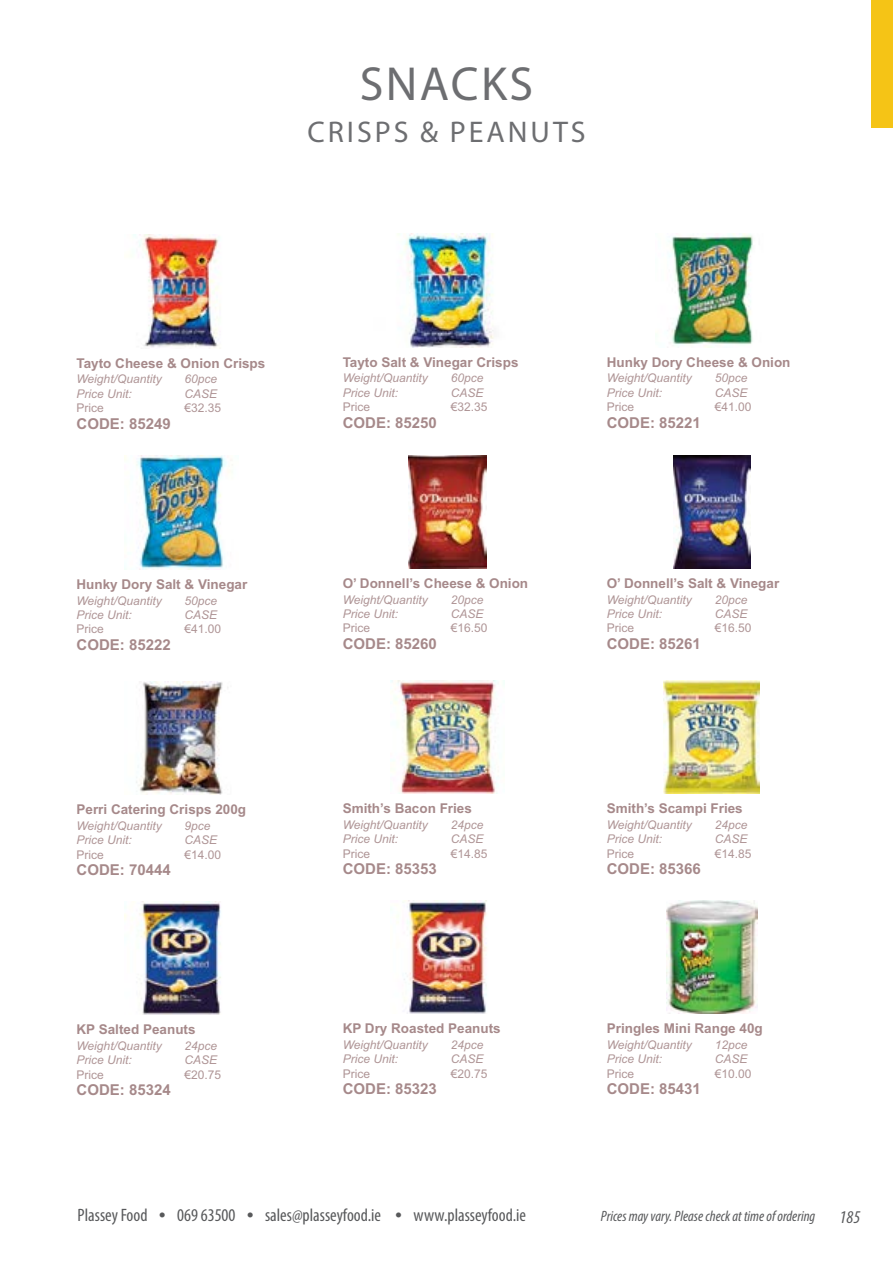
<style>
.page{position:relative;width:893px;height:1263px;background:#fff}
.page>*{position:absolute;margin:0;border:0;box-sizing:border-box;transform-origin:0 0}
.t1{font:48px "Myriad Pro";letter-spacing:.05em;color:#6d6e71}
.t2{font:30px "Myriad Pro";letter-spacing:.1em;color:#6d6e71}
.t3{font:condensed 18px "Myriad Pro";color:#58595b}
.t4{font:italic condensed 18px "Myriad Pro";color:#58595b}
.t5{font:700 15px "Arial";color:#a6898a}
.t6{font:italic condensed 15px "Myriad Pro";color:#58595b}
.t7{font:700 13.5px "Arial";color:#a6898a}
.t8{font:italic 12px "Arial";color:#af9596}
.t9{font:12px "Arial";color:#af9596}
.s1{font-family:"Adobe Garamond Pro";font-stretch:normal}
</style>
<div class="page">
<img style="left:133px;top:235px;width:86px;height:113px">
<img style="left:398px;top:234px;width:96px;height:113px">
<img style="left:669px;top:234px;width:84px;height:113px">
<img style="left:125px;top:456px;width:108px;height:113px">
<img style="left:409px;top:455px;width:78px;height:113px">
<img style="left:673px;top:455px;width:77px;height:113px">
<img style="left:136px;top:681px;width:87px;height:113px">
<img style="left:391px;top:680px;width:106px;height:114px">
<img style="left:664px;top:680px;width:96px;height:114px">
<img style="left:125px;top:901px;width:96px;height:114px">
<img style="left:397px;top:900px;width:90px;height:114px">
<img style="left:666px;top:900px;width:91px;height:114px">
<div style="left:872px;top:0;width:21px;height:128px;background:#f5c416"></div>
<h1 class="t1" style="left:360px;top:54px;width:175px">SNACKS</h1>
<h2 class="t2" style="left:307px;top:114px;width:280px">CRISPS &amp; PEANUTS</h2>
<p class="t7" style="left:77px;top:354px;width:190px">Tayto Cheese &amp; Onion Crisps</p>
<p class="t8" style="left:77px;top:371px;width:87px">Weight/Quantity</p>
<p class="t8" style="left:185px;top:371px;width:34px">60pce</p>
<p class="t8" style="left:77px;top:386px;width:57px">Price Unit:</p>
<p class="t8" style="left:185px;top:386px;width:34px">CASE</p>
<p class="t9" style="left:77px;top:400px;width:29px">Price</p>
<p class="t9" style="left:185px;top:400px;width:38px">€32.35</p>
<p class="t5" style="left:77px;top:413px;width:96px">CODE: 85249</p>
<p class="t7" style="left:77px;top:575px;width:172px">Hunky Dory Salt &amp; Vinegar</p>
<p class="t8" style="left:77px;top:592px;width:87px">Weight/Quantity</p>
<p class="t8" style="left:185px;top:592px;width:34px">50pce</p>
<p class="t8" style="left:77px;top:607px;width:57px">Price Unit:</p>
<p class="t8" style="left:185px;top:607px;width:34px">CASE</p>
<p class="t9" style="left:77px;top:621px;width:29px">Price</p>
<p class="t9" style="left:185px;top:621px;width:38px">€41.00</p>
<p class="t5" style="left:77px;top:635px;width:96px">CODE: 85222</p>
<p class="t7" style="left:77px;top:800px;width:171px">Perri Catering Crisps 200g</p>
<p class="t8" style="left:77px;top:818px;width:87px">Weight/Quantity</p>
<p class="t8" style="left:185px;top:818px;width:28px">9pce</p>
<p class="t8" style="left:77px;top:832px;width:57px">Price Unit:</p>
<p class="t8" style="left:185px;top:832px;width:34px">CASE</p>
<p class="t9" style="left:77px;top:847px;width:29px">Price</p>
<p class="t9" style="left:185px;top:847px;width:38px">€14.00</p>
<p class="t5" style="left:77px;top:860px;width:96px">CODE: 70444</p>
<p class="t7" style="left:77px;top:1020px;width:121px">KP Salted Peanuts</p>
<p class="t8" style="left:77px;top:1038px;width:87px">Weight/Quantity</p>
<p class="t8" style="left:185px;top:1038px;width:34px">24pce</p>
<p class="t8" style="left:77px;top:1052px;width:57px">Price Unit:</p>
<p class="t8" style="left:185px;top:1052px;width:34px">CASE</p>
<p class="t9" style="left:77px;top:1067px;width:29px">Price</p>
<p class="t9" style="left:185px;top:1067px;width:38px">€20.75</p>
<p class="t5" style="left:77px;top:1080px;width:96px">CODE: 85324</p>
<p class="t7" style="left:343px;top:353px;width:177px">Tayto Salt &amp; Vinegar Crisps</p>
<p class="t8" style="left:343px;top:370px;width:87px">Weight/Quantity</p>
<p class="t8" style="left:451px;top:370px;width:34px">60pce</p>
<p class="t8" style="left:343px;top:385px;width:57px">Price Unit:</p>
<p class="t8" style="left:451px;top:385px;width:34px">CASE</p>
<p class="t9" style="left:343px;top:399px;width:29px">Price</p>
<p class="t9" style="left:451px;top:399px;width:38px">€32.35</p>
<p class="t5" style="left:343px;top:413px;width:96px">CODE: 85250</p>
<p class="t7" style="left:343px;top:574px;width:187px">O’ Donnell’s Cheese &amp; Onion</p>
<p class="t8" style="left:343px;top:592px;width:87px">Weight/Quantity</p>
<p class="t8" style="left:451px;top:592px;width:34px">20pce</p>
<p class="t8" style="left:343px;top:606px;width:57px">Price Unit:</p>
<p class="t8" style="left:451px;top:606px;width:34px">CASE</p>
<p class="t9" style="left:343px;top:620px;width:29px">Price</p>
<p class="t9" style="left:451px;top:620px;width:38px">€16.50</p>
<p class="t5" style="left:343px;top:634px;width:96px">CODE: 85260</p>
<p class="t7" style="left:343px;top:799px;width:131px">Smith’s Bacon Fries</p>
<p class="t8" style="left:343px;top:817px;width:87px">Weight/Quantity</p>
<p class="t8" style="left:451px;top:817px;width:34px">24pce</p>
<p class="t8" style="left:343px;top:831px;width:57px">Price Unit:</p>
<p class="t8" style="left:451px;top:831px;width:34px">CASE</p>
<p class="t9" style="left:343px;top:846px;width:29px">Price</p>
<p class="t9" style="left:451px;top:846px;width:38px">€14.85</p>
<p class="t5" style="left:343px;top:859px;width:96px">CODE: 85353</p>
<p class="t7" style="left:343px;top:1019px;width:160px">KP Dry Roasted Peanuts</p>
<p class="t8" style="left:343px;top:1037px;width:87px">Weight/Quantity</p>
<p class="t8" style="left:451px;top:1037px;width:34px">24pce</p>
<p class="t8" style="left:343px;top:1051px;width:57px">Price Unit:</p>
<p class="t8" style="left:451px;top:1051px;width:34px">CASE</p>
<p class="t9" style="left:343px;top:1066px;width:29px">Price</p>
<p class="t9" style="left:451px;top:1066px;width:38px">€20.75</p>
<p class="t5" style="left:343px;top:1079px;width:96px">CODE: 85323</p>
<p class="t7" style="left:607px;top:353px;width:185px">Hunky Dory Cheese &amp; Onion</p>
<p class="t8" style="left:607px;top:370px;width:87px">Weight/Quantity</p>
<p class="t8" style="left:715px;top:370px;width:34px">50pce</p>
<p class="t8" style="left:607px;top:385px;width:57px">Price Unit:</p>
<p class="t8" style="left:715px;top:385px;width:34px">CASE</p>
<p class="t9" style="left:607px;top:399px;width:29px">Price</p>
<p class="t9" style="left:715px;top:399px;width:38px">€41.00</p>
<p class="t5" style="left:607px;top:413px;width:96px">CODE: 85221</p>
<p class="t7" style="left:607px;top:574px;width:174px">O’ Donnell’s Salt &amp; Vinegar</p>
<p class="t8" style="left:607px;top:592px;width:87px">Weight/Quantity</p>
<p class="t8" style="left:715px;top:592px;width:34px">20pce</p>
<p class="t8" style="left:607px;top:606px;width:57px">Price Unit:</p>
<p class="t8" style="left:715px;top:606px;width:34px">CASE</p>
<p class="t9" style="left:607px;top:620px;width:29px">Price</p>
<p class="t9" style="left:715px;top:620px;width:38px">€16.50</p>
<p class="t5" style="left:607px;top:634px;width:96px">CODE: 85261</p>
<p class="t7" style="left:607px;top:799px;width:138px">Smith’s Scampi Fries</p>
<p class="t8" style="left:607px;top:817px;width:87px">Weight/Quantity</p>
<p class="t8" style="left:715px;top:817px;width:34px">24pce</p>
<p class="t8" style="left:607px;top:831px;width:57px">Price Unit:</p>
<p class="t8" style="left:715px;top:831px;width:34px">CASE</p>
<p class="t9" style="left:607px;top:846px;width:29px">Price</p>
<p class="t9" style="left:715px;top:846px;width:38px">€14.85</p>
<p class="t5" style="left:607px;top:859px;width:96px">CODE: 85366</p>
<p class="t7" style="left:607px;top:1019px;width:158px">Pringles Mini Range 40g</p>
<p class="t8" style="left:607px;top:1037px;width:87px">Weight/Quantity</p>
<p class="t8" style="left:715px;top:1037px;width:34px">12pce</p>
<p class="t8" style="left:607px;top:1051px;width:57px">Price Unit:</p>
<p class="t8" style="left:715px;top:1051px;width:34px">CASE</p>
<p class="t9" style="left:607px;top:1066px;width:29px">Price</p>
<p class="t9" style="left:715px;top:1066px;width:38px">€10.00</p>
<p class="t5" style="left:607px;top:1079px;width:96px">CODE: 85431</p>
<h3 class="t3" style="left:78px;top:1204px;width:450px">Plassey Food <span class="s1">•</span> 069 63500 <span class="s1">•</span> sales@plasseyfood.ie <span class="s1">•</span> www.plasseyfood.ie</h3>
<p class="t6" style="left:601px;top:1207px;width:216px">Prices may vary. Please check at time of ordering</p>
<h3 class="t4" style="left:839px;top:1206px;width:22px">185</h3>
</div>
